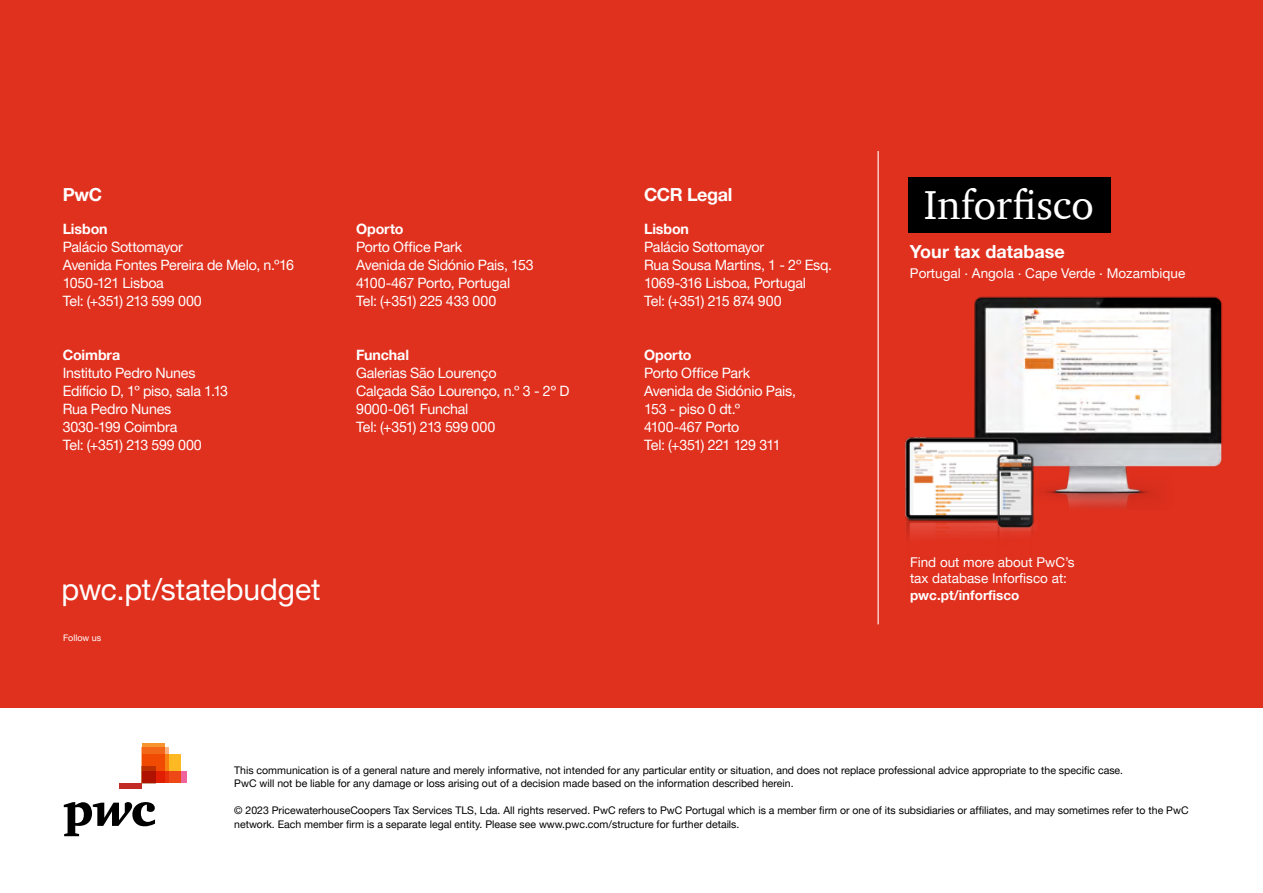
<style>
.page{position:relative;width:1263px;height:893px;background:#fff}
.page>*{position:absolute;margin:0;border:0;box-sizing:border-box;transform-origin:0 0}
.t1{font:41.4px "ITC Charter Com";color:#fff}
.t2{font:30px "Helvetica Neue LT Pro";letter-spacing:-.005em;color:#fff}
.t3{font:700 18px "Helvetica Neue LT Pro";color:#fff}
.t4{font:700 18px "Helvetica Neue LT Pro";letter-spacing:-.02em;color:#fff}
.t5{font:14.25px/18px "Helvetica Neue LT Pro";letter-spacing:-.015em;color:#fff}
.t6{font:700 14.25px "Helvetica Neue LT Pro";letter-spacing:-.01em;color:#fff}
.t7{font:13.5px/16.5px "Helvetica Neue LT Pro";color:#fff}
.t8{font:700 13.5px "Helvetica Neue LT Pro";color:#fff}
.t9{font:10.5px/13.5px "Helvetica Neue LT Pro";color:#000}
.t10{font:9px "Helvetica Neue LT Pro";color:#fff}
</style>
<div class="page">
<div style="left:0;top:0;width:1263px;height:708px;background:#e0301e"></div>
<div style="left:142px;top:754px;width:39px;height:29px;background:#fdb924"></div>
<svg style="left:169px;top:772px;width:17px;height:11px"></svg>
<svg style="left:165px;top:747px;width:4px;height:36px"></svg>
<svg style="left:142px;top:743px;width:23px;height:40px"></svg>
<svg style="left:142px;top:766px;width:14px;height:17px"></svg>
<div style="left:119px;top:783px;width:23px;height:6px;background:#c22c25"></div>
<svg style="left:64px;top:802px;width:91px;height:34px"></svg>
<img style="left:973px;top:275px;width:264px;height:234px">
<div style="left:901px;top:530px;width:135px;height:73px;background:#e0301e"></div>
<img style="left:901px;top:434px;width:135px;height:96px">
<div style="left:908px;top:177px;width:203px;height:55px;background:#000"></div>
<hr style="left:877px;top:151px;width:2px;height:473px;background:#fff">
<h3 class="t3" style="left:63px;top:183px;width:41px">PwC</h3>
<h3 class="t4" style="left:644px;top:183px;width:90px">CCR Legal</h3>
<h3 class="t6" style="left:63px;top:220px;width:46px">Lisbon</h3>
<h3 class="t5" style="left:63px;top:238px;width:233px">Palácio Sottomayor<br>Avenida Fontes Pereira de Melo, n.º16<br>1050-121 Lisboa<br>Tel: (+351) 213 599 000</h3>
<h3 class="t6" style="left:63px;top:346px;width:59px">Coimbra</h3>
<h3 class="t5" style="left:63px;top:364px;width:167px">Instituto Pedro Nunes<br>Edifício D, 1º piso, sala 1.13<br>Rua Pedro Nunes<br>3030-199 Coimbra<br>Tel: (+351) 213 599 000</h3>
<h3 class="t6" style="left:356px;top:220px;width:49px">Oporto</h3>
<h3 class="t5" style="left:356px;top:238px;width:179px">Porto Office Park<br>Avenida de Sidónio Pais, 153<br>4100-467 Porto, Portugal<br>Tel: (+351) 225 433 000</h3>
<h3 class="t6" style="left:356px;top:346px;width:54px">Funchal</h3>
<h3 class="t5" style="left:356px;top:364px;width:215px">Galerias São Lourenço<br>Calçada São Lourenço, n.º 3 - 2º D<br>9000-061 Funchal<br>Tel: (+351) 213 599 000</h3>
<h2 class="t2" style="left:62px;top:570px;width:260px">pwc.pt/statebudget</h2>
<p class="t10" style="left:63px;top:632px;width:40px">Follow us</p>
<h3 class="t6" style="left:644px;top:220px;width:46px">Lisbon</h3>
<h3 class="t5" style="left:644px;top:238px;width:190px">Palácio Sottomayor<br>Rua Sousa Martins, 1 - 2º Esq.<br>1069-316 Lisboa, Portugal<br>Tel: (+351) 215 874 900</h3>
<h3 class="t6" style="left:644px;top:346px;width:49px">Oporto</h3>
<h3 class="t5" style="left:644px;top:364px;width:153px">Porto Office Park<br>Avenida de Sidónio Pais,<br>153 - piso 0 dt.º<br>4100-467 Porto<br>Tel: (+351) 221 129 311</h3>
<h1 class="t1" style="left:924px;top:179px;width:171px">Inforfisco</h1>
<h3 class="t3" style="left:910px;top:240px;width:156px">Your tax database</h3>
<p class="t7" style="left:910px;top:265px;width:277px">Portugal . Angola . Cape Verde . Mozambique</p>
<p class="t7" style="left:910px;top:553px;width:166px">Find out more about PwC’s tax database Inforfisco at:</p>
<p class="t8" style="left:910px;top:586px;width:111px">pwc.pt/inforfisco</p>
<p class="t9" style="left:234px;top:763px;width:890px">This communication is of a general nature and merely informative, not intended for any particular entity or situation, and does not replace professional advice appropriate to the specific case.<br>PwC will not be liable for any damage or loss arising out of a decision made based on the information described herein.</p>
<p class="t9" style="left:234px;top:803px;width:956px">© 2023 PricewaterhouseCoopers Tax Services TLS, Lda. All rights reserved. PwC refers to PwC Portugal which is a member firm or one of its subsidiaries or affiliates, and may sometimes refer to the PwC network. Each member firm is a separate legal entity. Please see www.pwc.com/structure for further details.</p>
</div>
